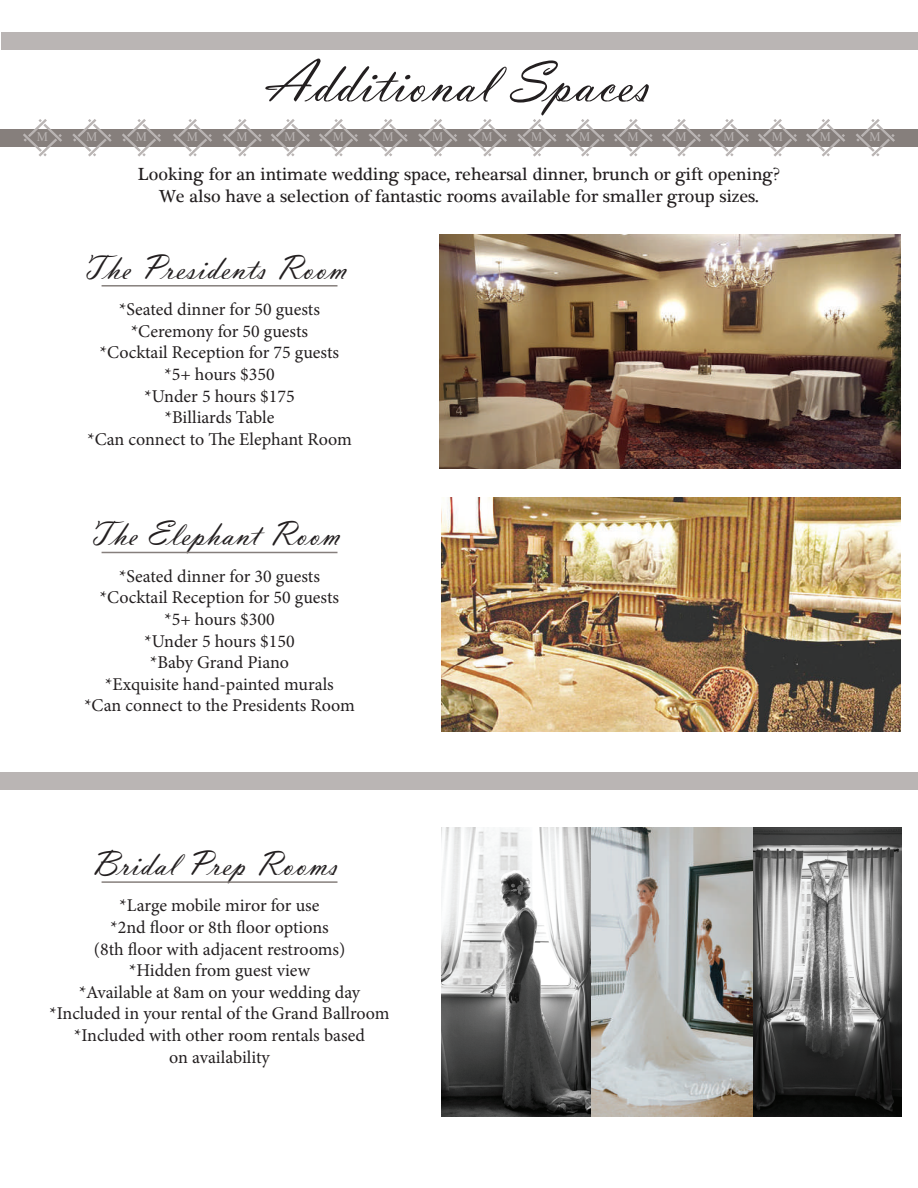
<style>
.page{position:relative;width:918px;height:1188px;background:#fff}
.page>*{position:absolute;margin:0;border:0;box-sizing:border-box;transform-origin:0 0}
.t1{font:italic 60px "Vladimir Script";letter-spacing:.01em;color:#231f20}
.t2{font:italic 36px "Vladimir Script";letter-spacing:.01em;color:#231f20}
.t3{font:18px/21.6px "Minion Pro";color:#231f20;text-align:center}
.t4{font:18px/21.6px "Plantagenet Cherokee";color:#231f20;text-align:center}
.t5{font:13.05px "Times New Roman";color:#bab5b4}
</style>
<div class="page">
<div style="left:2px;top:32px;width:916px;height:18px;background:#bab5b4"></div>
<div style="left:0;top:129px;width:918px;height:18px;background:#867f7c"></div>
<svg style="left:23px;top:119px;width:39px;height:38px"></svg>
<svg style="left:72px;top:119px;width:40px;height:38px"></svg>
<svg style="left:122px;top:119px;width:39px;height:38px"></svg>
<svg style="left:173px;top:119px;width:39px;height:38px"></svg>
<svg style="left:223px;top:119px;width:39px;height:38px"></svg>
<svg style="left:271px;top:119px;width:39px;height:38px"></svg>
<svg style="left:319px;top:119px;width:39px;height:38px"></svg>
<svg style="left:368px;top:119px;width:40px;height:38px"></svg>
<svg style="left:418px;top:119px;width:40px;height:38px"></svg>
<svg style="left:468px;top:119px;width:39px;height:38px"></svg>
<svg style="left:517px;top:119px;width:40px;height:38px"></svg>
<svg style="left:565px;top:119px;width:40px;height:38px"></svg>
<svg style="left:614px;top:119px;width:39px;height:38px"></svg>
<svg style="left:662px;top:119px;width:39px;height:38px"></svg>
<svg style="left:710px;top:119px;width:39px;height:38px"></svg>
<svg style="left:758px;top:119px;width:39px;height:38px"></svg>
<svg style="left:806px;top:119px;width:39px;height:38px"></svg>
<svg style="left:856px;top:119px;width:39px;height:38px"></svg>
<img style="left:439px;top:235px;width:461px;height:234px">
<hr style="left:102px;top:285px;width:236px;height:2px;background:#867f7c">
<img style="left:442px;top:498px;width:458px;height:234px">
<hr style="left:102px;top:552px;width:236px;height:1px;background:#867f7c">
<img style="left:442px;top:827px;width:459px;height:290px">
<hr style="left:102px;top:881px;width:236px;height:2px;background:#867f7c">
<div style="left:0;top:772px;width:918px;height:18px;background:#bab5b4"></div>
<h1 class="t1" style="left:266px;top:47px;width:386px">AdditionalSpaces</h1>
<p class="t5" style="left:37px;top:128px;width:13px">M</p>
<p class="t5" style="left:86px;top:128px;width:13px">M</p>
<p class="t5" style="left:136px;top:128px;width:13px">M</p>
<p class="t5" style="left:187px;top:128px;width:13px">M</p>
<p class="t5" style="left:236px;top:128px;width:13px">M</p>
<p class="t5" style="left:285px;top:128px;width:13px">M</p>
<p class="t5" style="left:333px;top:128px;width:13px">M</p>
<p class="t5" style="left:382px;top:128px;width:13px">M</p>
<p class="t5" style="left:432px;top:128px;width:13px">M</p>
<p class="t5" style="left:482px;top:128px;width:13px">M</p>
<p class="t5" style="left:531px;top:128px;width:13px">M</p>
<p class="t5" style="left:579px;top:128px;width:13px">M</p>
<p class="t5" style="left:627px;top:128px;width:13px">M</p>
<p class="t5" style="left:676px;top:128px;width:13px">M</p>
<p class="t5" style="left:724px;top:128px;width:13px">M</p>
<p class="t5" style="left:772px;top:128px;width:13px">M</p>
<p class="t5" style="left:820px;top:128px;width:13px">M</p>
<p class="t5" style="left:870px;top:128px;width:13px">M</p>
<p class="t4" style="left:138px;top:164px;width:644px">Looking for an intimate wedding space, rehearsal dinner, brunch or gift opening?<br>We also have a selection of fantastic rooms available for smaller group sizes.</p>
<h2 class="t2" style="left:82px;top:246px;width:267px">The Presidents Room</h2>
<p class="t3" style="left:87px;top:299px;width:266px">*Seated dinner for 50 guests *Ceremony for 50 guests<br>*Cocktail Reception for 75 guests *5+ hours $350<br>*Under 5 hours $175<br>*Billiards Table<br>*Can connect to The Elephant Room</p>
<h2 class="t2" style="left:89px;top:513px;width:254px">The Elephant Room</h2>
<p class="t3" style="left:84px;top:565px;width:272px">*Seated dinner for 30 guests *Cocktail Reception for 50 guests<br>*5+ hours $300<br>*Under 5 hours $150<br>*Baby Grand Piano<br>*Exquisite hand-painted murals<br>*Can connect to the Presidents Room</p>
<h2 class="t2" style="left:92px;top:843px;width:248px">BridalPrep Rooms</h2>
<p class="t3" style="left:50px;top:895px;width:342px">*Large mobile miror for use<br>*2nd floor or 8th floor options<br>(8th floor with adjacent restrooms)<br>*Hidden from guest view<br>*Available at 8am on your wedding day *Included in your rental of the Grand Ballroom *Included with other room rentals based<br>on availability</p>
</div>
